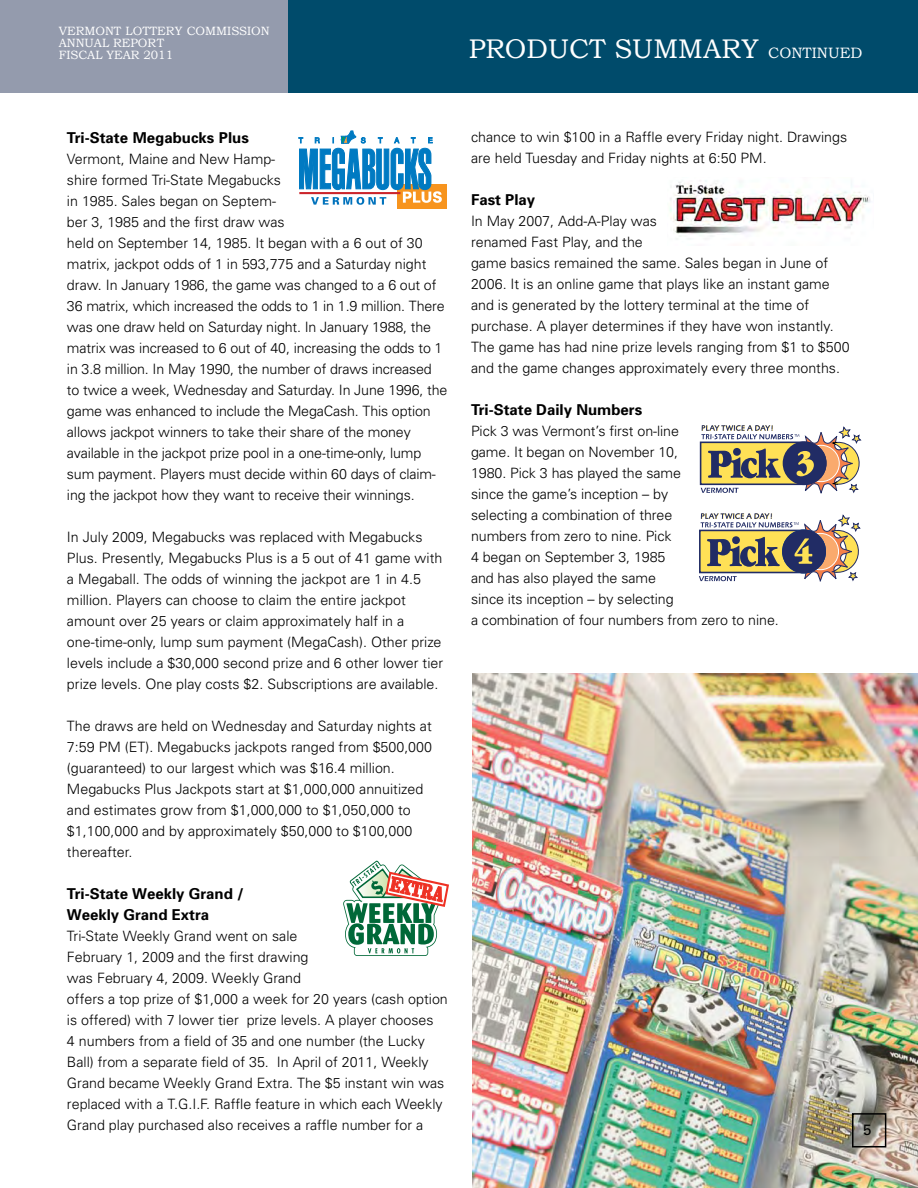
<style>
.page{position:relative;width:918px;height:1188px;background:#fff}
.page>*{position:absolute;margin:0;border:0;box-sizing:border-box;transform-origin:0 0}
.t1{font:27px "Bookman Old Style";color:#fff}
.t2{font:700 15px/21px "Univers";color:#000}
.t3{font:15px "Bookman Old Style";color:#fff}
.t4{font:15px "Univers";color:#000}
.t5{font:300 14.25px/21px "Univers";color:#000}
.t6{font:12px/12px "Bookman Old Style";color:#fff}
</style>
<div class="page">
<img style="left:472px;top:674px;width:446px;height:514px">
<div style="left:285px;top:0;width:633px;height:93px;background:#004b6b"></div>
<div style="left:0;top:0;width:288px;height:93px;background:#949bad"></div>
<div style="left:852px;top:1113px;width:34px;height:35px;border:2px solid #000"></div>
<svg style="left:699px;top:425px;width:163px;height:69px"></svg>
<svg style="left:699px;top:513px;width:162px;height:69px"></svg>
<img style="left:670px;top:180px;width:201px;height:57px">
<svg style="left:343px;top:860px;width:106px;height:96px"></svg>
<div style="left:397px;top:184px;width:50px;height:24px;background:#f7941e"></div>
<svg style="left:298px;top:130px;width:144px;height:75px"></svg>
<p class="t6" style="left:59px;top:25px;width:213px">VERMONT LOTTERY COMMISSION<br>ANNUAL REPORT<br>FISCAL YEAR 2011</p>
<h1 class="t1" style="left:469px;top:34px;width:158px">PRODUCT SUMMARY</h1>
<p class="t3" style="left:768px;top:44px;width:12px">CONTINUED</p>
<p class="t2" style="left:67px;top:127px;width:183px">Tri-State Megabucks Plus</p>
<p class="t5" style="left:67px;top:148px;width:382px">Vermont, Maine and New Hamp-<br>shire formed Tri-State Megabucks<br>in 1985. Sales began on Septem-<br>ber 3, 1985 and the first draw was<br>held on September 14, 1985. It began with a 6 out of 30 matrix, jackpot odds of 1 in 593,775 and a Saturday night draw. In January 1986, the game was changed to a 6 out of 36 matrix, which increased the odds to 1 in 1.9 million. There was one draw held on Saturday night. In January 1988, the matrix was increased to 6 out of 40, increasing the odds to 1 in 3.8 million. In May 1990, the number of draws increased to twice a week, Wednesday and Saturday. In June 1996, the game was enhanced to include the MegaCash. This option allows jackpot winners to take their share of the money available in the jackpot prize pool in a one-time-only, lump sum payment. Players must decide within 60 days of claim&shy;ing the jackpot how they want to receive their winnings.</p>
<p class="t5" style="left:67px;top:526px;width:378px">In July 2009, Megabucks was replaced with Megabucks Plus. Presently, Megabucks Plus is a 5 out of 41 game with a Megaball. The odds of winning the jackpot are 1 in 4.5 million. Players can choose to claim the entire jackpot amount over 25 years or claim approximately half in a one-time-only, lump sum payment (MegaCash). Other prize levels include a $30,000 second prize and 6 other lower tier prize levels. One play costs $2. Subscriptions are available.</p>
<p class="t5" style="left:67px;top:715px;width:367px">The draws are held on Wednesday and Saturday nights at 7:59 PM (ET). Megabucks jackpots ranged from $500,000 (guaranteed) to our largest which was $16.4 million.<br>Megabucks Plus Jackpots start at $1,000,000 annuitized and estimates grow from $1,000,000 to $1,050,000 to $1,100,000 and by approximately $50,000 to $100,000 thereafter.</p>
<p class="t2" style="left:67px;top:883px;width:178px">Tri-State Weekly Grand /<br>Weekly Grand Extra</p>
<p class="t5" style="left:67px;top:925px;width:382px">Tri-State Weekly Grand went on sale<br>February 1, 2009 and the first drawing<br>was February 4, 2009. Weekly Grand<br>offers a top prize of $1,000 a week for 20 years (cash option is offered) with 7 lower tier prize levels. A player chooses<br>4 numbers from a field of 35 and one number (the Lucky Ball) from a separate field of 35. In April of 2011, Weekly Grand became Weekly Grand Extra. The $5 instant win was replaced with a T.G.I.F. Raffle feature in which each Weekly Grand play purchased also receives a raffle number for a</p>
<p class="t5" style="left:471px;top:126px;width:378px">chance to win $100 in a Raffle every Friday night. Drawings are held Tuesday and Friday nights at 6:50 PM.</p>
<p class="t2" style="left:471px;top:189px;width:66px">Fast Play</p>
<p class="t5" style="left:471px;top:210px;width:380px">In May 2007, Add-A-Play was<br>renamed Fast Play, and the<br>game basics remained the same. Sales began in June of 2006. It is an online game that plays like an instant game and is generated by the lottery terminal at the time of purchase. A player determines if they have won instantly.<br>The game has had nine prize levels ranging from $1 to $500 and the game changes approximately every three months.</p>
<p class="t2" style="left:471px;top:399px;width:173px">Tri-State Daily Numbers</p>
<p class="t5" style="left:471px;top:420px;width:309px">Pick 3 was Vermont’s first on-line<br>game. It began on November 10,<br>1980. Pick 3 has played the same<br>since the game’s inception – by<br>selecting a combination of three<br>numbers from zero to nine. Pick<br>4 began on September 3, 1985<br>and has also played the same<br>since its inception – by selecting<br>a combination of four numbers from zero to nine.</p>
<p class="t4" style="left:863px;top:1120px;width:10px">5</p>
</div>
